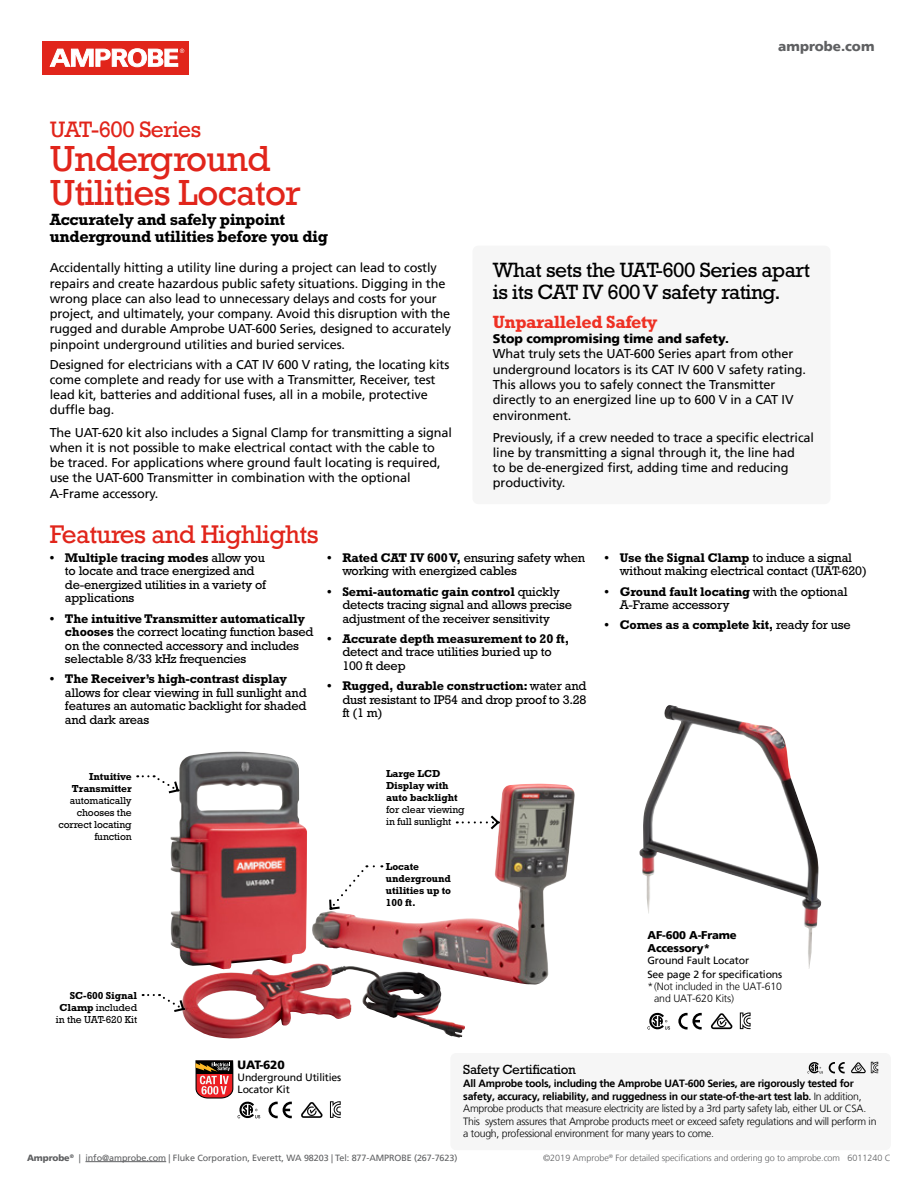
<style>
.page{position:relative;width:918px;height:1188px;background:#fff}
.page>*{position:absolute;margin:0;border:0;box-sizing:border-box;transform-origin:0 0}
.t1{font:34.05px/34px "Rockwell";letter-spacing:-.025em;color:#e1251b}
.t2{font:24px "Rockwell";letter-spacing:-.025em;color:#e1251b}
.t3{font:21px/22.5px "Rockwell Std";letter-spacing:-.025em;color:#000}
.t4{font:21px "Rockwell";letter-spacing:-.025em;color:#e1251b}
.t5{font:700 18px "Rockwell Std";letter-spacing:-.025em;color:#ee3124}
.t6{font:700 16.5px/16.5px "Rockwell Std";letter-spacing:-.025em;color:#000}
.t7{font:13.5px "Rockwell Std";letter-spacing:-.025em;color:#000}
.t8{font:900 13.5px "Frutiger LT";color:#5f6062}
.t9{font:12.75px/15.3px "Frutiger LT";letter-spacing:-.01em;color:#000}
.t10{font:12.75px/13.5px "Rockwell Std";letter-spacing:-.015em;color:#000}
.t11{font:700 12.75px "Rockwell Std";letter-spacing:-.015em;color:#000}
.t12{font:900 12.75px "Frutiger LT";letter-spacing:-.01em;color:#000}
.t13{font:900 12px "Frutiger LT";letter-spacing:-.015em;color:#000}
.t14{font:900 11.25px/13.5px "Frutiger LT";letter-spacing:-.015em;color:#000}
.t15{font:300 10.5px/12.6px "Frutiger LT";letter-spacing:-.025em;color:#000}
.t16{font:10.5px/12px "Frutiger LT";letter-spacing:-.015em;color:#000}
.t17{font:10.35px/12px "Rockwell Std";letter-spacing:-.01em;color:#000;text-align:right}
.t18{font:700 10.35px/12px "Rockwell Std";letter-spacing:-.01em;color:#000}
.t19{font:9px "Frutiger LT";letter-spacing:-.01em;color:#5f6062}
.t20{font:300 9px "Frutiger LT";letter-spacing:-.01em;color:#5f6062}
.s1{font-weight:700}
.s2{font-weight:400}
.s3{font-weight:900}
</style>
<div class="page">
<div style="left:43px;top:41px;width:146px;height:33px;background:#e1251b"></div>
<svg style="left:49px;top:48px;width:135px;height:19px"></svg>
<hr style="left:85px;top:1161px;width:81px;height:1px;background:#5f6062">
<img style="left:183px;top:965px;width:282px;height:74px">
<img style="left:311px;top:784px;width:264px;height:201px">
<img style="left:170px;top:752px;width:137px;height:217px">
<img style="left:639px;top:705px;width:182px;height:264px">
<div style="left:473px;top:246px;width:358px;height:258px;background:#f6f6f6;border-radius:6px"></div>
<svg style="left:137px;top:775px;width:43px;height:20px"></svg>
<svg style="left:143px;top:994px;width:43px;height:20px"></svg>
<svg style="left:457px;top:813px;width:44px;height:19px"></svg>
<svg style="left:328px;top:865px;width:46px;height:46px"></svg>
<div style="left:450px;top:1053px;width:441px;height:97px;background:#f6f6f6;border-radius:6px"></div>
<svg style="left:829px;top:1062px;width:16px;height:11px"></svg>
<svg style="left:807px;top:1062px;width:16px;height:12px"></svg>
<svg style="left:851px;top:1062px;width:27px;height:11px"></svg>
<svg style="left:269px;top:1102px;width:23px;height:16px"></svg>
<svg style="left:301px;top:1102px;width:22px;height:16px"></svg>
<svg style="left:330px;top:1101px;width:11px;height:17px"></svg>
<svg style="left:678px;top:1013px;width:24px;height:16px"></svg>
<svg style="left:711px;top:1013px;width:21px;height:16px"></svg>
<svg style="left:647px;top:1013px;width:23px;height:17px"></svg>
<svg style="left:740px;top:1013px;width:11px;height:16px"></svg>
<svg style="left:195px;top:1060px;width:65px;height:58px"></svg>
<h3 class="t4" style="left:50px;top:117px;width:153px">UAT-600 Series</h3>
<h1 class="t1" style="left:50px;top:143px;width:253px">Underground<br>Utilities Locator</h1>
<p class="t6" style="left:50px;top:211px;width:280px">Accurately and safely pinpoint underground utilities before you dig</p>
<p class="t9" style="left:50px;top:260px;width:403px">Accidentally hitting a utility line during a project can lead to costly repairs and create hazardous public safety situations. Digging in the wrong place can also lead to unnecessary delays and costs for your project, and ultimately, your company. Avoid this disruption with the rugged and durable Amprobe UAT-600 Series, designed to accurately pinpoint underground utilities and buried services.</p>
<p class="t9" style="left:50px;top:357px;width:401px">Designed for electricians with a CAT IV 600 V rating, the locating kits come complete and ready for use with a Transmitter, Receiver, test lead kit, batteries and additional fuses, all in a mobile, protective duffle bag.</p>
<p class="t9" style="left:50px;top:425px;width:404px">The UAT-620 kit also includes a Signal Clamp for transmitting a signal when it is not possible to make electrical contact with the cable to be traced. For applications where ground fault locating is required, use the UAT-600 Transmitter in combination with the optional A-Frame accessory.</p>
<p class="t8" style="left:778px;top:38px;width:98px">amprobe.com</p>
<h3 class="t3" style="left:493px;top:258px;width:319px">What sets the UAT-600 Series apart is its CAT IV 600 V safety rating.</h3>
<h3 class="t5" style="left:493px;top:311px;width:166px">Unparalleled Safety</h3>
<p class="t12" style="left:493px;top:331px;width:238px">Stop compromising time and safety.</p>
<p class="t9" style="left:493px;top:346px;width:315px">What truly sets the UAT-600 Series apart from other underground locators is its CAT IV 600 V safety rating.<br>This allows you to safely connect the Transmitter directly to an energized line up to 600 V in a CAT IV environment.</p>
<p class="t9" style="left:493px;top:430px;width:323px">Previously, if a crew needed to trace a specific electrical line by transmitting a signal through it, the line had<br>to be de-energized first, adding time and reducing productivity.</p>
<h2 class="t2" style="left:50px;top:520px;width:271px">Features and Highlights</h2>
<p class="t10" style="left:65px;top:551px;width:202px;text-indent:-15px"><span class="s1">• Multiple tracing modes</span> allow you to locate and trace energized and de-energized utilities in a variety of applications</p>
<p class="t10" style="left:65px;top:611px;width:250px;text-indent:-15px"><span class="s1">• The intuitive Transmitter automatically chooses</span> the correct locating function based on the connected accessory and includes selectable 8/33 kHz frequencies</p>
<p class="t11" style="left:50px;top:672px;width:239px">• The Receiver’s high-contrast display</p>
<p class="t10" style="left:65px;top:686px;width:243px;text-align:justify">allows for clear viewing in full sunlight and features an automatic backlight for shaded and dark areas</p>
<p class="t10" style="left:342px;top:551px;width:244px;text-indent:-15px"><span class="s1">• Rated CAT IV 600 V,</span> ensuring safety when working with energized cables</p>
<p class="t10" style="left:342px;top:584px;width:231px;text-indent:-15px"><span class="s1">• Semi-automatic gain control</span> quickly detects tracing signal and allows precise adjustment of the receiver sensitivity</p>
<p class="t11" style="left:327px;top:631px;width:244px">• Accurate depth measurement to 20 ft,</p>
<p class="t10" style="left:342px;top:645px;width:211px">detect and trace utilities buried up to<br>100 ft deep</p>
<p class="t10" style="left:342px;top:679px;width:246px;text-align:justify;text-indent:-15px"><span class="s1">• Rugged, durable construction:</span> water and dust resistant to IP54 and drop proof to 3.28 ft (1 m)</p>
<p class="t18" style="left:72px;top:770px;width:61px;text-align:right">Intuitive<br>Transmitter</p>
<p class="t17" style="left:59px;top:794px;width:75px">automatically chooses the correct locating function</p>
<p class="t18" style="left:386px;top:767px;width:73px">Large LCD<br>Display with auto backlight</p>
<p class="t17" style="left:386px;top:803px;width:80px;text-align:left">for clear viewing in full sunlight</p>
<p class="t18" style="left:386px;top:861px;width:67px">Locate underground utilities up to<br>100 ft.</p>
<p class="t17" style="left:56px;top:989px;width:83px"><span class="s1">SC-600 Signal<br>Clamp</span> included in the UAT-620 Kit</p>
<p class="t10" style="left:620px;top:551px;width:248px;text-indent:-15px"><span class="s1">• Use the Signal Clamp</span> to induce a signal without making electrical contact (UAT-620)</p>
<p class="t10" style="left:620px;top:584px;width:229px;text-indent:-15px"><span class="s1">• Ground fault locating</span> with the optional<br>A-Frame accessory</p>
<p class="t11" style="left:605px;top:618px;width:248px">• Comes as a complete kit, <span class="s2">ready for use</span></p>
<p class="t14" style="left:647px;top:928px;width:91px">AF-600 A-Frame<br>Accessory*</p>
<p class="t16" style="left:647px;top:953px;width:136px;line-height:14.4px">Ground Fault Locator<br>See page 2 for specifications</p>
<p class="t15" style="left:654px;top:981px;width:129px;line-height:12px;text-indent:-7px">*(Not included in the UAT-610 and UAT-620 Kits)</p>
<p class="t13" style="left:238px;top:1058px;width:49px">UAT-620</p>
<p class="t16" style="left:238px;top:1072px;width:105px">Underground Utilities<br>Locator Kit</p>
<p class="t7" style="left:463px;top:1062px;width:114px">Safety Certification</p>
<p class="t15" style="left:463px;top:1077px;width:415px"><span class="s1">All Amprobe tools, including the Amprobe UAT-600 Series, are rigorously tested for safety, accuracy, reliability, and ruggedness in our state-of-the-art test lab.</span> In addition, Amprobe products that measure electricity are listed by a 3rd party safety lab, either UL or CSA.<br>This system assures that Amprobe products meet or exceed safety regulations and will perform in a tough, professional environment for many years to come.</p>
<p class="t19" style="left:27px;top:1153px;width:432px"><span class="s3">Amprobe</span><sup>®</sup> | info@amprobe.com | Fluke Corporation, Everett, WA 98203 | Tel: 877-AMPROBE (267-7623)</p>
<p class="t20" style="left:543px;top:1153px;width:349px">©2019 Amprobe<sup>®</sup> For detailed specifications and ordering go to amprobe.com 6011240 C</p>
</div>
